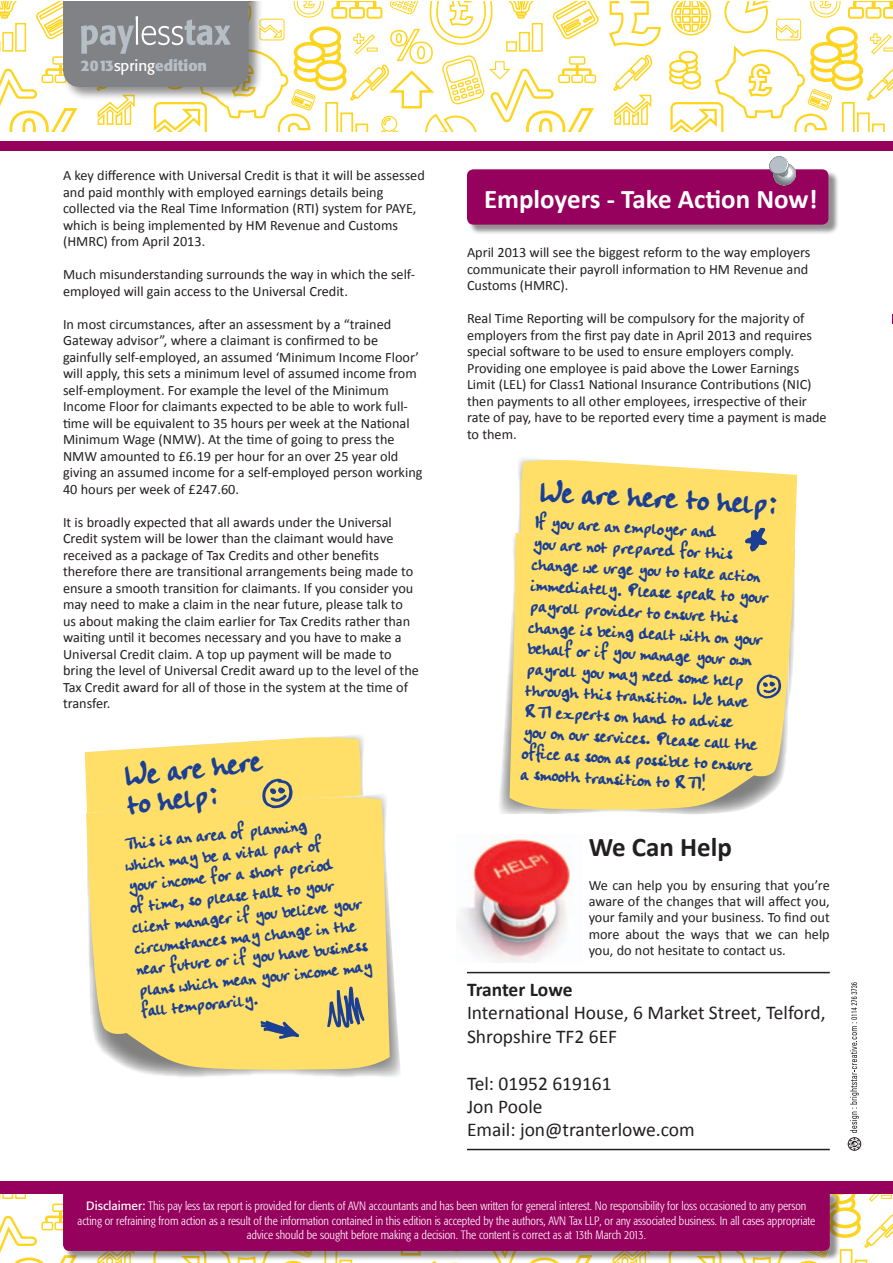
<style>
.page{position:relative;width:893px;height:1263px;background:#fff}
.page>*{position:absolute;margin:0;border:0;box-sizing:border-box;transform-origin:0 0}
.t1{font:36px/28.3px "Handwriting Plain";color:#1b3f94}
.t2{font:700 27px "Calibri";color:#fff}
.t3{font:700 27px "Calibri";color:#231f20}
.t4{font:21px/21px "Handwriting Plain";color:#1b3f94}
.t5{font:19.5px/23.4px "Calibri";color:#231f20}
.t6{font:700 19.5px "Calibri";letter-spacing:-.01em;color:#231f20}
.t7{font:700 15.15px "Formata";color:#b6bec6}
.t8{font:14.25px/16.5px "Calibri";color:#231f20}
.t9{font:300 condensed 12px/14.4px "Formata";color:#fff;text-align:center}
.s1{font-weight:400;color:#fff}
.s2{font-weight:400;font-stretch:normal}
</style>
<div class="page">
<svg style="left:0;top:1194px;width:26px;height:5px"></svg>
<div style="left:52px;top:1203px;width:17px;height:9px;border:1px solid #fed41d;border-radius:2px"></div>
<svg style="left:0;top:1211px;width:74px;height:52px"></svg>
<svg style="left:668px;top:1194px;width:225px;height:69px"></svg>
<svg style="left:609px;top:2px;width:52px;height:123px"></svg>
<svg style="left:669px;top:2px;width:223px;height:130px"></svg>
<svg style="left:847px;top:982px;width:15px;height:169px"></svg>
<hr style="left:467px;top:1149px;width:363px;height:1px;background:#231f20">
<hr style="left:467px;top:972px;width:363px;height:1px;background:#231f20">
<div style="left:0;top:1181px;width:893px;height:13px;background:#97015e"></div>
<div style="left:0;top:142px;width:892px;height:9px;background:#97015e"></div>
<img style="left:459px;top:839px;width:111px;height:123px">
<div style="left:64px;top:1190px;width:776px;height:72px;background:#231f20;opacity:.5"></div>
<div style="left:63px;top:1188px;width:767px;height:63px;background:#97015e;border-radius:6px"></div>
<svg style="left:0;top:2px;width:599px;height:130px"></svg>
<svg style="left:85px;top:736px;width:279px;height:56px;background:#fee37e"></svg>
<img style="left:86px;top:792px;width:314px;height:285px">
<div style="left:86px;top:796px;width:304px;height:275px;background:#ffdf68"></div>
<svg style="left:262px;top:778px;width:31px;height:30px"></svg>
<svg style="left:260px;top:984px;width:109px;height:55px;background:#d6c26f"></svg>
<div style="left:468px;top:171px;width:371px;height:64px;background:#231f20;opacity:.5"></div>
<div style="left:467px;top:169px;width:361px;height:56px;background:#97015e;border-radius:6px"></div>
<svg style="left:768px;top:156px;width:29px;height:30px"></svg>
<svg style="left:518px;top:459px;width:279px;height:93px;background:#fee279"></svg>
<img style="left:499px;top:532px;width:294px;height:282px">
<svg style="left:509px;top:533px;width:286px;height:277px;background:#fcde6f"></svg>
<svg style="left:742px;top:527px;width:28px;height:25px"></svg>
<svg style="left:756px;top:674px;width:25px;height:25px"></svg>
<p class="t7" style="left:81px;top:56px;width:128px">2013<span class="s1">spring</span>edition</p>
<p class="t8" style="left:63px;top:166px;width:363px">A key difference with Universal Credit is that it will be assessed and paid monthly with employed earnings details being collected via the Real Time Information (RTI) system for PAYE, which is being implemented by HM Revenue and Customs (HMRC) from April 2013.</p>
<p class="t8" style="left:63px;top:265px;width:354px">Much misunderstanding surrounds the way in which the self&shy;employed will gain access to the Universal Credit.</p>
<p class="t8" style="left:63px;top:315px;width:361px">In most circumstances, after an assessment by a “trained Gateway advisor”, where a claimant is confirmed to be gainfully self-employed, an assumed ‘Minimum Income Floor’ will apply, this sets a minimum level of assumed income from self-employment. For example the level of the Minimum Income Floor for claimants expected to be able to work full&shy;time will be equivalent to 35 hours per week at the National Minimum Wage (NMW). At the time of going to press the NMW amounted to £6.19 per hour for an over 25 year old giving an assumed income for a self-employed person working 40 hours per week of £247.60.</p>
<p class="t8" style="left:63px;top:513px;width:357px">It is broadly expected that all awards under the Universal Credit system will be lower than the claimant would have received as a package of Tax Credits and other benefits therefore there are transitional arrangements being made to ensure a smooth transition for claimants. If you consider you may need to make a claim in the near future, please talk to us about making the claim earlier for Tax Credits rather than waiting until it becomes necessary and you have to make a Universal Credit claim. A top up payment will be made to bring the level of Universal Credit award up to the level of the Tax Credit award for all of those in the system at the time of transfer.</p>
<h1 class="t1" style="left:122px;top:763px;width:141px;rotate:-7deg">We are here to help:</h1>
<p class="t4" style="left:123px;top:834px;width:236px;rotate:-6deg">This is an area of planning<br>which may be a vital part of<br>your income for a short period<br>of time, so please talk to your client manager if you believe your circumstances may change in the near future or if you have business plans which mean your income may fall temporarily.</p>
<h2 class="t2" style="left:484px;top:182px;width:335px">Employers - Take Action Now!</h2>
<p class="t8" style="left:467px;top:243px;width:345px">April 2013 will see the biggest reform to the way employers communicate their payroll information to HM Revenue and<br>Customs (HMRC).</p>
<p class="t8" style="left:467px;top:309px;width:361px">Real Time Reporting will be compulsory for the majority of employers from the first pay date in April 2013 and requires special software to be used to ensure employers comply.<br>Providing one employee is paid above the Lower Earnings Limit (LEL) for Class1 National Insurance Contributions (NIC) then payments to all other employees, irrespective of their rate of pay, have to be reported every time a payment is made to them.</p>
<h1 class="t1" style="left:540px;top:478px;width:240px;rotate:3deg">We are here to help:</h1>
<p class="t4" style="left:535px;top:512px;width:239px;rotate:3deg">If you are an employer and<br>you are not prepared for this change we urge you to take action immediately. Please speak to your payroll provider to ensure this change is being dealt with on your behalf or if you manage your own payroll you may need some help through this transition. We have<br>RTI experts on hand to advise<br>you on our services. Please call the offi ce as soon as possible to ensure a smooth transition to RTI!</p>
<h2 class="t3" style="left:589px;top:830px;width:145px">We Can Help</h2>
<p class="t8" style="left:589px;top:876px;width:243px;text-align:justify">We can help you by ensuring that you’re aware of the changes that will affect you, your family and your business. To find out more about the ways that we can help you, do not hesitate to contact us.</p>
<h3 class="t6" style="left:467px;top:977px;width:107px">Tranter Lowe</h3>
<h3 class="t5" style="left:467px;top:1000px;width:360px">International House, 6 Market Street, Telford,<br>Shropshire TF2 6EF</h3>
<h3 class="t5" style="left:467px;top:1070px;width:229px">Tel: 01952 619161<br>Jon Poole<br>Email: jon@tranterlowe.com</h3>
<p class="t9" style="left:78px;top:1199px;width:739px"><span class="s2">Disclaimer:</span> This pay less tax report is provided for clients of AVN accountants and has been written for general interest. No responsibility for loss occasioned to any person acting or refraining from action as a result of the information contained in this edition is accepted by the authors, AVN Tax LLP, or any associated business. In all cases appropriate advice should be sought before making a decision. The content is correct as at 13th March 2013.</p>
</div>
